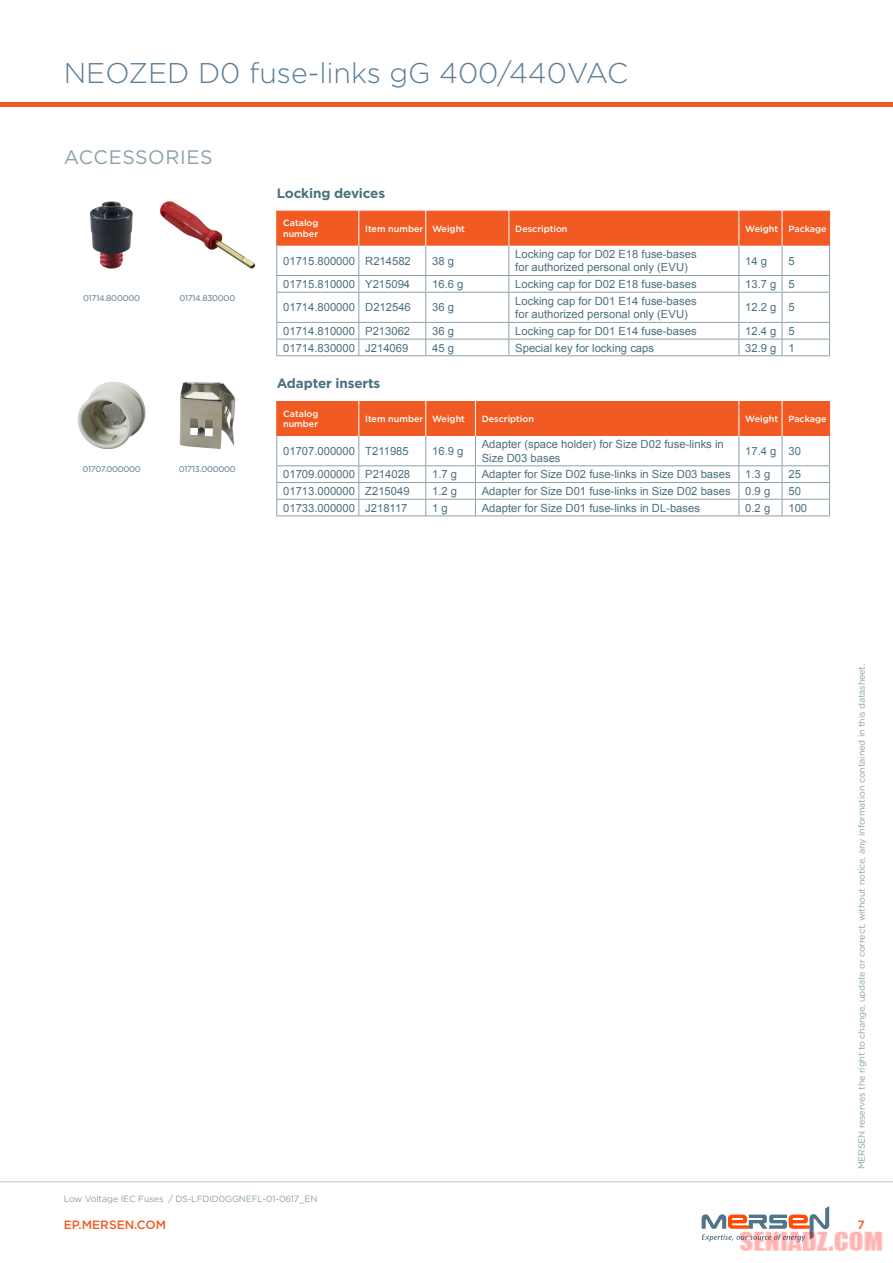
<style>
.page{position:relative;width:893px;height:1263px;background:#fff}
.page>*{position:absolute;margin:0;border:0;box-sizing:border-box;transform-origin:0 0}
.t1{font:300 28.5px "Gotham";color:#587d98}
.t2{font:19.5px "Gotham";letter-spacing:.03em;color:#8ba1a9}
.t3{font:700 13.5px "Gotham";letter-spacing:-.01em;color:#4c7080}
.t4{font:500 12px "Gotham";color:#f15a22}
.t5{font:11.25px/13.5px "Arial";color:#4c7080}
.t6{font:9px "Gotham";letter-spacing:-.015em;color:#8ba1a9}
.t7{font:500 9px/10.8px "Gotham";color:#fff}
.t8{font:8.25px "Gotham";letter-spacing:-.025em;color:#4c7080}
</style>
<div class="page">
<hr style="left:0;top:102px;width:893px;height:4px;background:#f15a22">
<hr style="left:0;top:1181px;width:893px;height:1px;background:#bec8cd">
<img style="left:0;top:201px;width:892px;height:1050px">
<h1 class="t1" style="left:64px;top:55px;width:566px">NEOZED D0 fuse-links gG 400/440VAC</h1>
<h2 class="t2" style="left:64px;top:145px;width:150px">ACCESSORIES</h2>
<p class="t8" style="left:83px;top:293px;width:58px">01714.800000</p>
<p class="t8" style="left:179px;top:293px;width:57px">01714.830000</p>
<p class="t8" style="left:82px;top:464px;width:60px">01707.000000</p>
<p class="t8" style="left:179px;top:464px;width:58px">01713.000000</p>
<p class="t3" style="left:277px;top:184px;width:110px">Locking devices</p>
<p class="t7" style="left:283px;top:218px;width:37px">Catalog number</p>
<p class="t7" style="left:365px;top:223px;width:101px">Item number Weight</p>
<p class="t7" style="left:515px;top:223px;width:54px">Description</p>
<p class="t7" style="left:745px;top:223px;width:83px">Weight Package</p>
<p class="t5" style="left:283px;top:254px;width:129px">01715.800000 R214582</p>
<p class="t5" style="left:432px;top:254px;width:23px">38 g</p>
<p class="t5" style="left:515px;top:247px;width:183px">Locking cap for D02 E18 fuse-bases for authorized personal only (EVU)</p>
<p class="t5" style="left:745px;top:254px;width:23px">14 g</p>
<p class="t5" style="left:788px;top:254px;width:8px">5</p>
<p class="t5" style="left:283px;top:277px;width:129px">01715.810000 Y215094</p>
<p class="t5" style="left:432px;top:277px;width:33px">16.6 g</p>
<p class="t5" style="left:515px;top:277px;width:183px">Locking cap for D02 E18 fuse-bases</p>
<p class="t5" style="left:745px;top:277px;width:51px">13.7 g 5</p>
<p class="t5" style="left:283px;top:301px;width:129px">01714.800000 D212546</p>
<p class="t5" style="left:432px;top:301px;width:23px">36 g</p>
<p class="t5" style="left:515px;top:294px;width:183px">Locking cap for D01 E14 fuse-bases for authorized personal only (EVU)</p>
<p class="t5" style="left:745px;top:301px;width:51px">12.2 g 5</p>
<p class="t5" style="left:283px;top:324px;width:129px">01714.810000 P213062</p>
<p class="t5" style="left:432px;top:324px;width:23px">36 g</p>
<p class="t5" style="left:515px;top:324px;width:183px">Locking cap for D01 E14 fuse-bases</p>
<p class="t5" style="left:745px;top:324px;width:51px">12.4 g 5</p>
<p class="t5" style="left:283px;top:341px;width:127px">01714.830000 J214069</p>
<p class="t5" style="left:432px;top:341px;width:23px">45 g</p>
<p class="t5" style="left:515px;top:341px;width:140px">Special key for locking caps</p>
<p class="t5" style="left:745px;top:341px;width:51px">32.9 g 1</p>
<p class="t3" style="left:277px;top:374px;width:105px">Adapter inserts</p>
<p class="t7" style="left:283px;top:408px;width:37px">Catalog number</p>
<p class="t7" style="left:365px;top:413px;width:101px">Item number Weight</p>
<p class="t7" style="left:482px;top:413px;width:54px">Description</p>
<p class="t7" style="left:745px;top:413px;width:83px">Weight Package</p>
<p class="t5" style="left:283px;top:444px;width:127px">01707.000000 T211985</p>
<p class="t5" style="left:432px;top:444px;width:33px">16.9 g</p>
<p class="t5" style="left:482px;top:437px;width:243px">Adapter (space holder) for Size D02 fuse-links in<br>Size D03 bases</p>
<p class="t5" style="left:745px;top:444px;width:57px">17.4 g 30</p>
<p class="t5" style="left:283px;top:468px;width:129px">01709.000000 P214028</p>
<p class="t5" style="left:432px;top:468px;width:27px">1.7 g</p>
<p class="t5" style="left:482px;top:468px;width:250px">Adapter for Size D02 fuse-links in Size D03 bases</p>
<p class="t5" style="left:745px;top:468px;width:27px">1.3 g</p>
<p class="t5" style="left:788px;top:468px;width:14px">25</p>
<p class="t5" style="left:283px;top:484px;width:128px">01713.000000 Z215049</p>
<p class="t5" style="left:432px;top:484px;width:27px">1.2 g</p>
<p class="t5" style="left:482px;top:484px;width:250px">Adapter for Size D01 fuse-links in Size D02 bases</p>
<p class="t5" style="left:745px;top:484px;width:27px">0.9 g</p>
<p class="t5" style="left:788px;top:484px;width:14px">50</p>
<p class="t5" style="left:283px;top:501px;width:126px">01733.000000 J218117</p>
<p class="t5" style="left:432px;top:501px;width:17px">1 g</p>
<p class="t5" style="left:482px;top:501px;width:220px">Adapter for Size D01 fuse-links in DL-bases</p>
<p class="t5" style="left:745px;top:501px;width:27px">0.2 g</p>
<p class="t5" style="left:788px;top:501px;width:20px">100</p>
<p class="t6" style="left:856px;top:1169px;width:507px;rotate:-90deg">MERSEN reserves the right to change, update or correct, without notice, any information contained in this datasheet.</p>
<p class="t6" style="left:64px;top:1193px;width:255px">Low Voltage IEC Fuses / DS-LFDID0GGNEFL-01-0617_EN</p>
<p class="t4" style="left:64px;top:1217px;width:104px">EP.MERSEN.COM</p>
<p class="t4" style="left:857px;top:1217px;width:9px">7</p>
</div>
